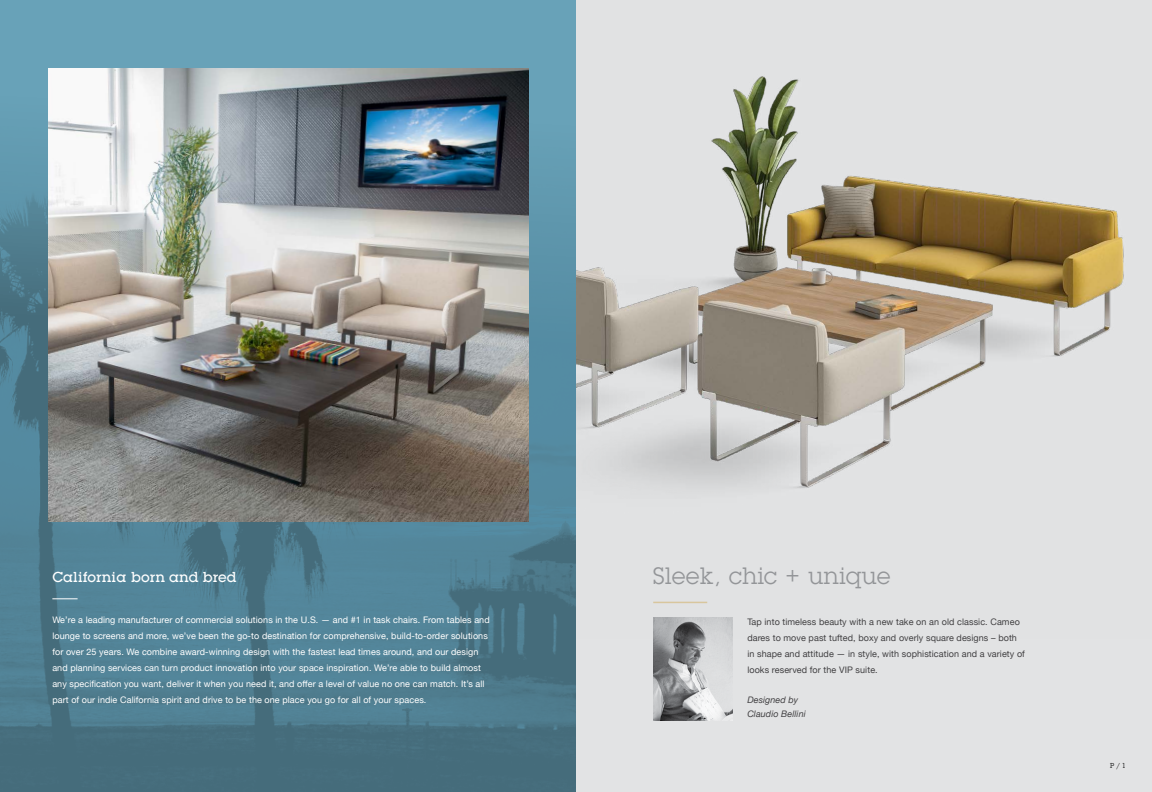
<style>
.page{position:relative;width:1152px;height:792px;background:#fff}
.page>*{position:absolute;margin:0;border:0;box-sizing:border-box;transform-origin:0 0}
.t1{font:23px "Lubalin Graph Std";letter-spacing:.025em;color:#939598}
.t2{font:500 14px "Lubalin Graph Std";letter-spacing:.01em;color:#fff}
.t3{font:9px/16px "Helvetica Neue";letter-spacing:.01em;color:#fff}
.t4{font:9px/16px "Helvetica Neue";letter-spacing:.01em;color:#414042}
.t5{font:italic 9px/14px "Helvetica Neue";letter-spacing:.01em;color:#414042}
.t6{font:7px "Lubalin Graph Std";color:#000}
</style>
<div class="page">
<div style="left:576px;top:0;width:576px;height:792px;background:#e2e3e4"></div>
<img style="left:576px;top:76px;width:548px;height:542px">
<img style="left:0;top:0;width:576px;height:792px">
<svg style="left:52px;top:598px;width:26px;height:1px"></svg>
<img style="left:48px;top:68px;width:480px;height:454px">
<hr style="left:653px;top:602px;width:54px;height:1px;background:#d8c69d">
<img style="left:653px;top:618px;width:80px;height:102px">
<h2 class="t2" style="left:52px;top:568px;width:186px">California born and bred</h2>
<p class="t3" style="left:52px;top:612px;width:439px">We’re a leading manufacturer of commercial solutions in the U.S. — and #1 in task chairs. From tables and lounge to screens and more, we’ve been the go-to destination for comprehensive, build-to-order solutions for over 25 years. We combine award-winning design with the fastest lead times around, and our design and planning services can turn product innovation into your space inspiration. We’re able to build almost any specification you want, deliver it when you need it, and offer a level of value no one can match. It’s all part of our indie California spirit and drive to be the one place you go for all of your spaces.</p>
<h1 class="t1" style="left:653px;top:562px;width:239px">Sleek, chic + unique</h1>
<p class="t4" style="left:747px;top:615px;width:279px">Tap into timeless beauty with a new take on an old classic. Cameo dares to move past tufted, boxy and overly square designs – both in shape and attitude — in style, with sophistication and a variety of looks reserved for the VIP suite.</p>
<p class="t5" style="left:747px;top:694px;width:60px">Designed by<br>Claudio Bellini</p>
<p class="t6" style="left:1110px;top:761px;width:17px">P / 1</p>
</div>
